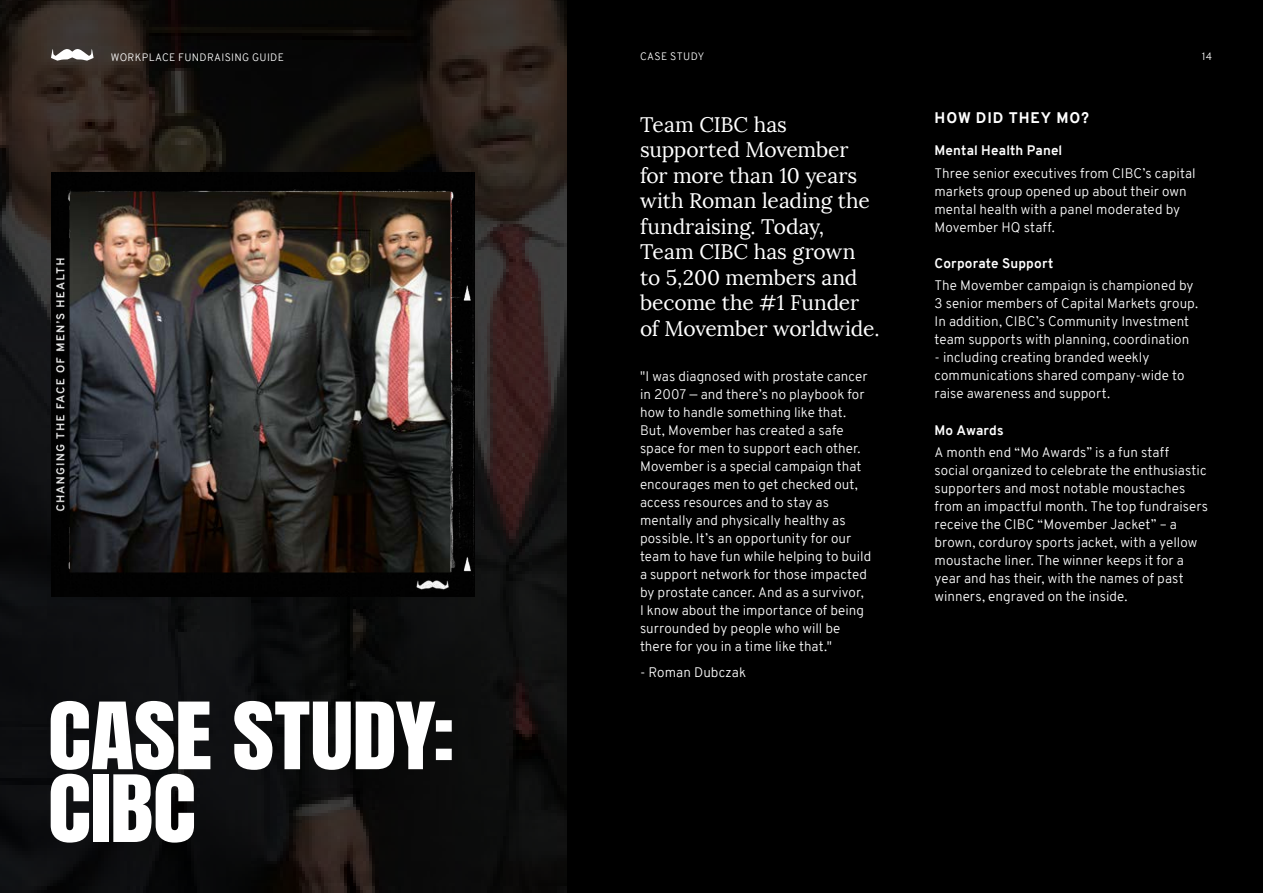
<style>
.page{position:relative;width:1263px;height:893px;background:#fff}
.page>*{position:absolute;margin:0;border:0;box-sizing:border-box;transform-origin:0 0}
.t1{font:78.75px/72.8px "Anton";letter-spacing:-.005em;color:#fff;scale:1.15 1}
.t2{font:21px/25.5px "Lora";letter-spacing:-.01em;color:#fff}
.t3{font:800 15px "Overpass";letter-spacing:.065em;color:#fff}
.t4{font:300 13.5px/18px "Overpass";letter-spacing:.01em;color:#fff}
.t5{font:700 13.5px "Overpass";letter-spacing:.015em;color:#fff}
.t6{font:300 10.5px "Overpass";letter-spacing:.035em;color:#fff}
</style>
<div class="page">
<div style="left:566px;top:0;width:697px;height:893px;background:#000"></div>
<img style="left:0;top:0;width:566px;height:893px">
<svg style="left:51px;top:49px;width:43px;height:12px"></svg>
<img style="left:51px;top:173px;width:423px;height:423px">
<p class="t6" style="left:111px;top:49px;width:175px">WORKPLACE FUNDRAISING GUIDE</p>
<p class="t6" style="left:640px;top:49px;width:66px">CASE STUDY</p>
<p class="t6" style="left:1202px;top:49px;width:12px">14</p>
<h1 class="t1" style="left:48px;top:706px;width:355px">CASE STUDY:<br>CIBC</h1>
<h2 class="t2" style="left:640px;top:112px;width:241px">Team CIBC has supported Movember for more than 10 years with Roman leading the fundraising. Today,<br>Team CIBC has grown to 5,200 members and become the #1 Funder of Movember worldwide.</h2>
<p class="t4" style="left:640px;top:367px;width:233px">"I was diagnosed with prostate cancer in 2007 — and there’s no playbook for how to handle something like that.<br>But, Movember has created a safe space for men to support each other.<br>Movember is a special campaign that encourages men to get checked out, access resources and to stay as mentally and physically healthy as possible. It’s an opportunity for our team to have fun while helping to build a support network for those impacted by prostate cancer. And as a survivor,<br>I know about the importance of being surrounded by people who will be there for you in a time like that."</p>
<p class="t4" style="left:640px;top:664px;width:107px">- Roman Dubczak</p>
<p class="t3" style="left:934px;top:107px;width:156px">HOW DID THEY MO?</p>
<p class="t5" style="left:934px;top:141px;width:129px">Mental Health Panel</p>
<p class="t4" style="left:934px;top:164px;width:263px">Three senior executives from CIBC’s capital markets group opened up about their own mental health with a panel moderated by Movember HQ staff.</p>
<p class="t5" style="left:934px;top:254px;width:120px">Corporate Support</p>
<p class="t4" style="left:934px;top:277px;width:265px">The Movember campaign is championed by 3 senior members of Capital Markets group.<br>In addition, CIBC’s Community Investment team supports with planning, coordination</p>
<p class="t4" style="left:934px;top:349px;width:252px">- including creating branded weekly communications shared company-wide to raise awareness and support.</p>
<p class="t5" style="left:934px;top:420px;width:71px">Mo Awards</p>
<p class="t4" style="left:934px;top:443px;width:275px">A month end “Mo Awards” is a fun staff<br>social organized to celebrate the enthusiastic supporters and most notable moustaches from an impactful month. The top fundraisers receive the CIBC “Movember Jacket” – a brown, corduroy sports jacket, with a yellow moustache liner. The winner keeps it for a year and has their, with the names of past winners, engraved on the inside.</p>
</div>
